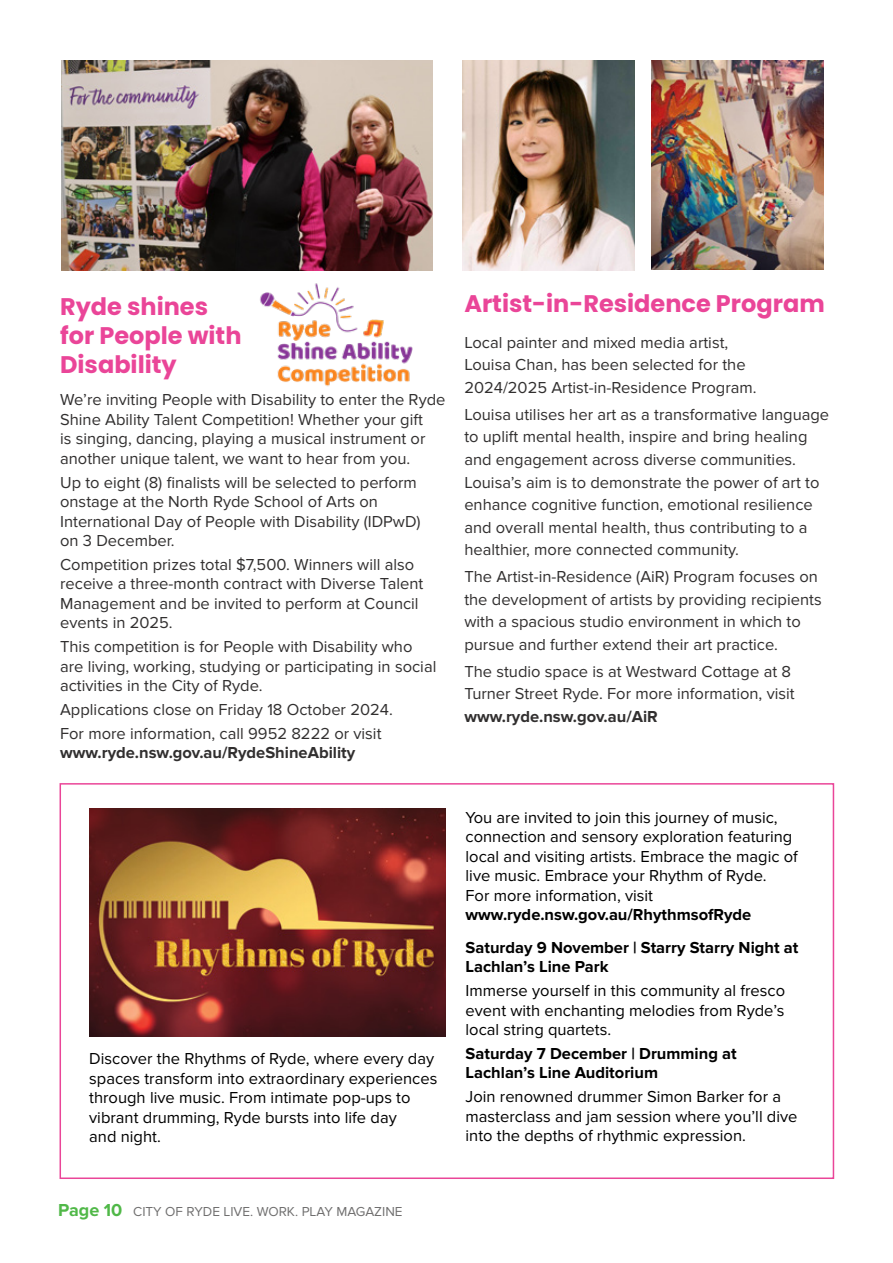
<style>
.page{position:relative;width:893px;height:1263px;background:#fff}
.page>*{position:absolute;margin:0;border:0;box-sizing:border-box;transform-origin:0 0}
.t1{font:700 24px/28.8px "Poppins";color:#ea4598}
.t2{font:16.5px/22.5px "Proxima Nova";color:#312f2f}
.t3{font:16.5px/19.5px "Proxima Nova";color:#000}
.t4{font:700 16.5px/32.2px "Proxima Nova";color:#000}
.t5{font:700 16.5px "Proxima Nova";color:#312f2f}
.t6{font:13.5px "Proxima Nova";color:#706f6f}
.s1{font-weight:700;font-size:18px;color:#50b848}
</style>
<div class="page">
<div style="left:60px;top:783px;width:774px;height:396px;border:2px solid #ea4598"></div>
<img style="left:61px;top:60px;width:371px;height:210px">
<img style="left:463px;top:60px;width:171px;height:210px">
<img style="left:652px;top:60px;width:172px;height:209px">
<img style="left:260px;top:283px;width:153px;height:104px">
<img style="left:89px;top:808px;width:357px;height:228px">
<h1 class="t1" style="left:60px;top:293px;width:183px">Ryde shines for People with<br>Disability</h1>
<p class="t2" style="left:60px;top:391px;width:387px;line-height:19.5px">We’re inviting People with Disability to enter the Ryde Shine Ability Talent Competition! Whether your gift<br>is singing, dancing, playing a musical instrument or another unique talent, we want to hear from you.</p>
<p class="t2" style="left:60px;top:473px;width:362px;line-height:19.5px">Up to eight (8) finalists will be selected to perform onstage at the North Ryde School of Arts on International Day of People with Disability (IDPwD) on 3 December.</p>
<p class="t2" style="left:60px;top:555px;width:365px;line-height:19.5px">Competition prizes total $7,500. Winners will also receive a three-month contract with Diverse Talent Management and be invited to perform at Council events in 2025.</p>
<p class="t2" style="left:60px;top:637px;width:378px;line-height:19.5px">This competition is for People with Disability who are living, working, studying or participating in social activities in the City of Ryde.</p>
<p class="t2" style="left:60px;top:698px;width:334px;line-height:23.7px">Applications close on Friday 18 October 2024.<br>For more information, call 9952 8222 or visit</p>
<p class="t5" style="left:60px;top:743px;width:297px">www.ryde.nsw.gov.au/RydeShineAbility</p>
<h1 class="t1" style="left:464px;top:290px;width:362px">Artist-in-Residence Program</h1>
<p class="t2" style="left:464px;top:332px;width:294px">Local painter and mixed media artist,<br>Louisa Chan, has been selected for the<br>2024/2025 Artist-in-Residence Program.</p>
<p class="t2" style="left:464px;top:404px;width:366px">Louisa utilises her art as a transformative language to uplift mental health, inspire and bring healing and engagement across diverse communities.<br>Louisa’s aim is to demonstrate the power of art to enhance cognitive function, emotional resilience and overall mental health, thus contributing to a healthier, more connected community.</p>
<p class="t2" style="left:464px;top:566px;width:359px">The Artist-in-Residence (AiR) Program focuses on the development of artists by providing recipients with a spacious studio environment in which to pursue and further extend their art practice.</p>
<p class="t2" style="left:464px;top:660px;width:332px">The studio space is at Westward Cottage at 8<br>Turner Street Ryde. For more information, visit</p>
<p class="t5" style="left:464px;top:707px;width:195px">www.ryde.nsw.gov.au/AiR</p>
<p class="t3" style="left:89px;top:1050px;width:350px">Discover the Rhythms of Ryde, where every day spaces transform into extraordinary experiences through live music. From intimate pop-ups to vibrant drumming, Ryde bursts into life day<br>and night.</p>
<p class="t3" style="left:466px;top:808px;width:334px">You are invited to join this journey of music, connection and sensory exploration featuring local and visiting artists. Embrace the magic of live music. Embrace your Rhythm of Ryde.<br>For more information, visit</p>
<p class="t4" style="left:466px;top:900px;width:334px">www.ryde.nsw.gov.au/RhythmsofRyde<br>Saturday 9 November | Starry Starry Night at</p>
<p class="t4" style="left:466px;top:951px;width:144px">Lachlan’s Line Park</p>
<p class="t3" style="left:466px;top:981px;width:321px;text-align:justify">Immerse yourself in this community al fresco event with enchanting melodies from Ryde’s local string quartets.</p>
<p class="t4" style="left:466px;top:1044px;width:273px;line-height:19.5px">Saturday 7 December | Drumming at<br>Lachlan’s Line Auditorium</p>
<p class="t3" style="left:466px;top:1087px;width:333px">Join renowned drummer Simon Barker for a masterclass and jam session where you’ll dive into the depths of rhythmic expression.</p>
<p class="t6" style="left:58px;top:1203px;width:346px"><span class="s1">Page 10</span> CITY OF RYDE LIVE. WORK. PLAY MAGAZINE</p>
</div>
